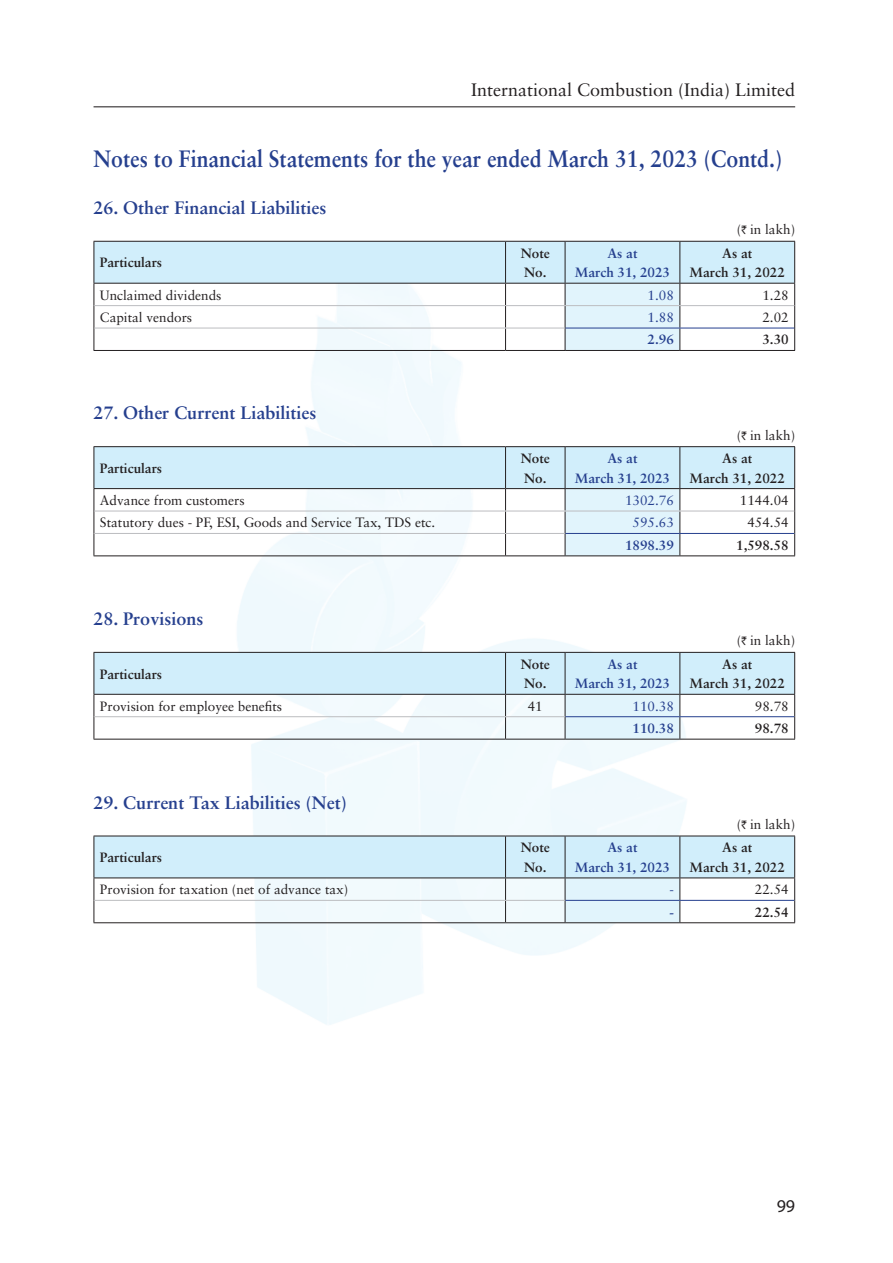
<style>
.page{position:relative;width:893px;height:1263px;background:#fff}
.page>*{position:absolute;margin:0;border:0;box-sizing:border-box;transform-origin:0 0}
.t1{font:700 23.7px "Sabon";color:#253f8e;scale:.9 1}
.t2{font:700 18px "Sabon";color:#253f8e}
.t3{font:18px "Sabon";color:#231f20}
.t4{font:18px "Myriad Pro";color:#231f20}
.t5{font:13.5px "Sabon";color:#231f20}
.t6{font:700 13.5px/19.5px "Sabon";color:#231f20}
.t7{font:700 13.5px/19.5px "Sabon";color:#253f8e;text-align:center}
.t8{font:13.5px "Sabon";color:#253f8e}
.s1{font-family:"Rupee";font-size:12px}
</style>
<div class="page">
<hr style="left:94px;top:106px;width:701px;height:1px;background:#231f20">
<svg style="left:94px;top:241px;width:701px;height:109px"></svg>
<hr style="left:94px;top:305px;width:412px;height:1px;background:#bcbdc0">
<hr style="left:506px;top:305px;width:59px;height:1px;background:#bcbdc0">
<hr style="left:565px;top:305px;width:115px;height:1px;background:#bcbdc0">
<hr style="left:680px;top:305px;width:114px;height:1px;background:#bcbdc0">
<hr style="left:94px;top:328px;width:412px;height:1px;background:#bcbdc0">
<hr style="left:506px;top:328px;width:59px;height:1px;background:#bcbdc0">
<hr style="left:94px;top:350px;width:412px;height:1px;background:#231f20">
<hr style="left:506px;top:350px;width:59px;height:1px;background:#231f20">
<hr style="left:565px;top:350px;width:115px;height:1px;background:#231f20">
<hr style="left:680px;top:350px;width:115px;height:1px;background:#231f20">
<hr style="left:565px;top:328px;width:115px;height:1px;background:#253f8e">
<hr style="left:680px;top:328px;width:114px;height:1px;background:#253f8e">
<hr style="left:94px;top:446px;width:412px;height:1px;background:#231f20">
<hr style="left:506px;top:446px;width:59px;height:1px;background:#231f20">
<hr style="left:565px;top:446px;width:115px;height:1px;background:#231f20">
<hr style="left:680px;top:446px;width:115px;height:1px;background:#231f20">
<svg style="left:94px;top:447px;width:701px;height:108px"></svg>
<hr style="left:94px;top:511px;width:412px;height:1px;background:#bcbdc0">
<hr style="left:506px;top:511px;width:59px;height:1px;background:#bcbdc0">
<hr style="left:565px;top:511px;width:115px;height:1px;background:#bcbdc0">
<hr style="left:680px;top:511px;width:114px;height:1px;background:#bcbdc0">
<hr style="left:94px;top:555px;width:412px;height:1px;background:#231f20">
<hr style="left:506px;top:555px;width:59px;height:1px;background:#231f20">
<hr style="left:565px;top:555px;width:115px;height:1px;background:#231f20">
<hr style="left:680px;top:555px;width:115px;height:1px;background:#231f20">
<hr style="left:94px;top:533px;width:412px;height:1px;background:#bcbdc0">
<hr style="left:506px;top:533px;width:59px;height:1px;background:#bcbdc0">
<hr style="left:565px;top:533px;width:115px;height:1px;background:#253f8e">
<hr style="left:680px;top:533px;width:114px;height:1px;background:#253f8e">
<svg style="left:94px;top:652px;width:701px;height:87px"></svg>
<hr style="left:94px;top:716px;width:412px;height:1px;background:#bcbdc0">
<hr style="left:506px;top:716px;width:59px;height:1px;background:#bcbdc0">
<hr style="left:94px;top:739px;width:412px;height:1px;background:#231f20">
<hr style="left:506px;top:739px;width:59px;height:1px;background:#231f20">
<hr style="left:565px;top:739px;width:115px;height:1px;background:#231f20">
<hr style="left:680px;top:739px;width:115px;height:1px;background:#231f20">
<hr style="left:565px;top:716px;width:115px;height:1px;background:#253f8e">
<hr style="left:680px;top:716px;width:114px;height:1px;background:#253f8e">
<svg style="left:94px;top:836px;width:701px;height:86px"></svg>
<hr style="left:94px;top:900px;width:412px;height:1px;background:#bcbdc0">
<hr style="left:506px;top:900px;width:59px;height:1px;background:#bcbdc0">
<hr style="left:94px;top:922px;width:412px;height:1px;background:#231f20">
<hr style="left:506px;top:922px;width:59px;height:1px;background:#231f20">
<hr style="left:565px;top:922px;width:115px;height:1px;background:#231f20">
<hr style="left:680px;top:922px;width:115px;height:1px;background:#231f20">
<hr style="left:565px;top:900px;width:115px;height:1px;background:#253f8e">
<hr style="left:680px;top:900px;width:114px;height:1px;background:#253f8e">
<h2 class="t3" style="left:471px;top:79px;width:325px">International Combustion (India) Limited</h2>
<h1 class="t1" style="left:94px;top:144px;width:767px">Notes to Financial Statements for the year ended March 31, 2023 (Contd.)</h1>
<h2 class="t2" style="left:94px;top:196px;width:234px">26. Other Financial Liabilities</h2>
<p class="t5" style="left:737px;top:222px;width:60px">(<span class="s1">`</span> in lakh)</p>
<p class="t6" style="left:100px;top:253px;width:64px">Particulars</p>
<p class="t6" style="left:521px;top:243px;width:31px">Note<br>No.</p>
<p class="t7" style="left:575px;top:243px;width:97px">As at<br>March 31, 2023</p>
<p class="t6" style="left:690px;top:243px;width:97px;text-align:center">As at<br>March 31, 2022</p>
<p class="t5" style="left:100px;top:287px;width:123px">Unclaimed dividends</p>
<p class="t8" style="left:648px;top:287px;width:28px">1.08</p>
<p class="t5" style="left:762px;top:287px;width:28px">1.28</p>
<p class="t5" style="left:100px;top:309px;width:94px">Capital vendors</p>
<p class="t8" style="left:648px;top:309px;width:28px">1.88</p>
<p class="t5" style="left:762px;top:309px;width:28px">2.02</p>
<p class="t7" style="left:648px;top:330px;width:28px">2.96</p>
<p class="t6" style="left:762px;top:330px;width:28px">3.30</p>
<h2 class="t2" style="left:94px;top:402px;width:224px">27. Other Current Liabilities</h2>
<p class="t5" style="left:737px;top:427px;width:60px">(<span class="s1">`</span> in lakh)</p>
<p class="t6" style="left:100px;top:458px;width:64px">Particulars</p>
<p class="t6" style="left:521px;top:448px;width:31px">Note<br>No.</p>
<p class="t7" style="left:575px;top:448px;width:97px">As at<br>March 31, 2023</p>
<p class="t6" style="left:690px;top:448px;width:97px;text-align:center">As at<br>March 31, 2022</p>
<p class="t5" style="left:100px;top:492px;width:146px">Advance from customers</p>
<p class="t8" style="left:625px;top:492px;width:50px">1302.76</p>
<p class="t5" style="left:740px;top:492px;width:50px">1144.04</p>
<p class="t5" style="left:100px;top:515px;width:337px">Statutory dues - PF, ESI, Goods and Service Tax, TDS etc.</p>
<p class="t8" style="left:633px;top:515px;width:43px">595.63</p>
<p class="t5" style="left:747px;top:515px;width:43px">454.54</p>
<p class="t7" style="left:625px;top:535px;width:50px">1898.39</p>
<p class="t6" style="left:736px;top:535px;width:54px">1,598.58</p>
<h2 class="t2" style="left:94px;top:607px;width:111px">28. Provisions</h2>
<p class="t5" style="left:737px;top:633px;width:60px">(<span class="s1">`</span> in lakh)</p>
<p class="t6" style="left:100px;top:664px;width:64px">Particulars</p>
<p class="t6" style="left:521px;top:654px;width:31px">Note<br>No.</p>
<p class="t7" style="left:575px;top:654px;width:97px">As at<br>March 31, 2023</p>
<p class="t6" style="left:690px;top:654px;width:97px;text-align:center">As at<br>March 31, 2022</p>
<p class="t5" style="left:100px;top:698px;width:184px">Provision for employee benefits</p>
<p class="t5" style="left:528px;top:698px;width:17px">41</p>
<p class="t8" style="left:633px;top:698px;width:43px">110.38</p>
<p class="t5" style="left:755px;top:698px;width:35px">98.78</p>
<p class="t7" style="left:633px;top:718px;width:43px">110.38</p>
<p class="t6" style="left:755px;top:718px;width:35px">98.78</p>
<h2 class="t2" style="left:94px;top:791px;width:255px">29. Current Tax Liabilities (Net)</h2>
<p class="t5" style="left:737px;top:816px;width:60px">(<span class="s1">`</span> in lakh)</p>
<p class="t6" style="left:100px;top:847px;width:64px">Particulars</p>
<p class="t6" style="left:521px;top:838px;width:31px">Note<br>No.</p>
<p class="t7" style="left:575px;top:838px;width:97px">As at<br>March 31, 2023</p>
<p class="t6" style="left:690px;top:838px;width:97px;text-align:center">As at<br>March 31, 2022</p>
<p class="t5" style="left:100px;top:882px;width:250px">Provision for taxation (net of advance tax)</p>
<p class="t8" style="left:669px;top:882px;width:6px">-</p>
<p class="t5" style="left:755px;top:882px;width:35px">22.54</p>
<p class="t7" style="left:669px;top:902px;width:6px">-</p>
<p class="t6" style="left:755px;top:902px;width:35px">22.54</p>
<h2 class="t4" style="left:777px;top:1195px;width:20px">99</h2>
</div>
